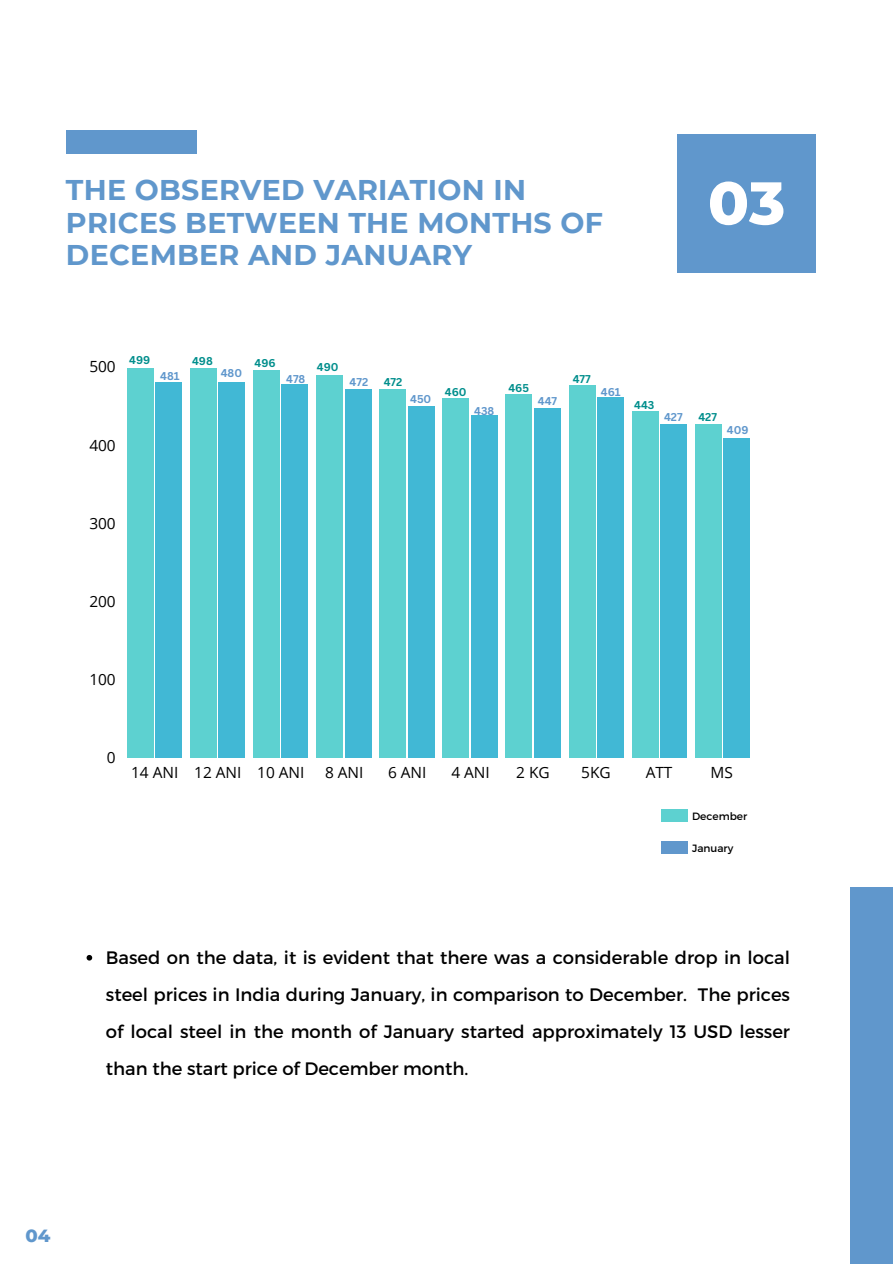
<style>
.page{position:relative;width:893px;height:1264px;background:#fff}
.page>*{position:absolute;margin:0;border:0;box-sizing:border-box;transform-origin:0 0}
.t1{font:800 60px "Montserrat";color:#fff}
.t2{font:700 28.5px/32.7px "Montserrat";letter-spacing:.01em;color:#6097cc}
.t3{font:18px/37.2px "Montserrat";color:#000;text-align:justify}
.t4{font:800 18px "Montserrat";color:#6097cc}
.t5{font:15.45px "Open Sans";color:#000}
.t6{font:700 11.1px "Canva Sans";color:#008e8c}
.t7{font:700 11.1px "Canva Sans";color:#6097cc}
.t8{font:10.5px "Montserrat";color:#000}
</style>
<div class="page">
<div style="left:850px;top:887px;width:42px;height:376px;background:#6097cc"></div>
<div style="left:66px;top:130px;width:131px;height:24px;background:#6097cc"></div>
<div style="left:127px;top:367px;width:27px;height:390px;background:#5dd1d0"></div>
<div style="left:155px;top:381px;width:27px;height:376px;background:#41b8d5"></div>
<div style="left:190px;top:368px;width:27px;height:389px;background:#5dd1d0"></div>
<div style="left:218px;top:382px;width:27px;height:375px;background:#41b8d5"></div>
<div style="left:253px;top:370px;width:27px;height:387px;background:#5dd1d0"></div>
<div style="left:281px;top:384px;width:27px;height:373px;background:#41b8d5"></div>
<div style="left:316px;top:374px;width:27px;height:383px;background:#5dd1d0"></div>
<div style="left:344px;top:389px;width:27px;height:368px;background:#41b8d5"></div>
<div style="left:379px;top:389px;width:27px;height:368px;background:#5dd1d0"></div>
<div style="left:407px;top:406px;width:27px;height:351px;background:#41b8d5"></div>
<div style="left:442px;top:398px;width:27px;height:359px;background:#5dd1d0"></div>
<div style="left:470px;top:415px;width:27px;height:342px;background:#41b8d5"></div>
<div style="left:505px;top:394px;width:27px;height:363px;background:#5dd1d0"></div>
<div style="left:533px;top:408px;width:27px;height:349px;background:#41b8d5"></div>
<div style="left:568px;top:385px;width:27px;height:372px;background:#5dd1d0"></div>
<div style="left:596px;top:397px;width:27px;height:360px;background:#41b8d5"></div>
<div style="left:631px;top:411px;width:27px;height:346px;background:#5dd1d0"></div>
<div style="left:659px;top:424px;width:27px;height:333px;background:#41b8d5"></div>
<div style="left:694px;top:424px;width:27px;height:333px;background:#5dd1d0"></div>
<div style="left:722px;top:438px;width:27px;height:319px;background:#41b8d5"></div>
<div style="left:677px;top:134px;width:138px;height:138px;background:#6097cc"></div>
<div style="left:661px;top:809px;width:27px;height:13px;background:#5dd1d0"></div>
<svg style="left:87px;top:955px;width:5px;height:5px"></svg>
<div style="left:661px;top:841px;width:27px;height:13px;background:#6097cc"></div>
<h2 class="t2" style="left:66px;top:173px;width:538px">THE OBSERVED VARIATION IN<br>PRICES BETWEEN THE MONTHS OF<br>DECEMBER AND JANUARY</h2>
<h1 class="t1" style="left:708px;top:166px;width:79px">03</h1>
<p class="t5" style="left:89px;top:356px;width:28px">500</p>
<p class="t6" style="left:129px;top:352px;width:23px">499</p>
<p class="t6" style="left:192px;top:353px;width:22px">498</p>
<p class="t6" style="left:254px;top:355px;width:23px">496</p>
<p class="t6" style="left:317px;top:359px;width:23px">490</p>
<p class="t7" style="left:160px;top:368px;width:21px">481</p>
<p class="t7" style="left:221px;top:365px;width:23px">480</p>
<p class="t7" style="left:286px;top:371px;width:21px">478</p>
<p class="t7" style="left:349px;top:374px;width:20px">472</p>
<p class="t5" style="left:89px;top:434px;width:28px">400</p>
<p class="t6" style="left:383px;top:374px;width:20px">472</p>
<p class="t7" style="left:410px;top:390px;width:23px">450</p>
<p class="t6" style="left:445px;top:384px;width:23px">460</p>
<p class="t6" style="left:508px;top:380px;width:22px">465</p>
<p class="t7" style="left:474px;top:403px;width:22px">438</p>
<p class="t7" style="left:538px;top:393px;width:21px">447</p>
<p class="t6" style="left:572px;top:371px;width:20px">477</p>
<p class="t7" style="left:601px;top:384px;width:21px">461</p>
<p class="t6" style="left:634px;top:397px;width:22px">443</p>
<p class="t7" style="left:664px;top:409px;width:20px">427</p>
<p class="t6" style="left:698px;top:409px;width:20px">427</p>
<p class="t7" style="left:726px;top:422px;width:23px">409</p>
<p class="t5" style="left:89px;top:512px;width:28px">300</p>
<p class="t5" style="left:89px;top:590px;width:28px">200</p>
<p class="t5" style="left:89px;top:668px;width:28px">100</p>
<p class="t5" style="left:107px;top:746px;width:10px">0</p>
<p class="t5" style="left:131px;top:761px;width:175px">14 ANI 12 ANI 10 ANI</p>
<p class="t5" style="left:325px;top:761px;width:40px">8 ANI</p>
<p class="t5" style="left:388px;top:761px;width:40px">6 ANI</p>
<p class="t5" style="left:451px;top:761px;width:40px">4 ANI</p>
<p class="t5" style="left:516px;top:761px;width:35px">2 KG</p>
<p class="t5" style="left:581px;top:761px;width:31px">5KG</p>
<p class="t5" style="left:645px;top:761px;width:28px">ATT</p>
<p class="t5" style="left:710px;top:761px;width:24px">MS</p>
<p class="t8" style="left:692px;top:809px;width:57px">December</p>
<p class="t8" style="left:692px;top:841px;width:43px">January</p>
<p class="t3" style="left:106px;top:938px;width:685px">Based on the data, it is evident that there was a considerable drop in local steel prices in India during January, in comparison to December. The prices of local steel in the month of January started approximately 13 USD lesser than the start price of December month.</p>
<p class="t4" style="left:25px;top:1224px;width:26px">04</p>
</div>
